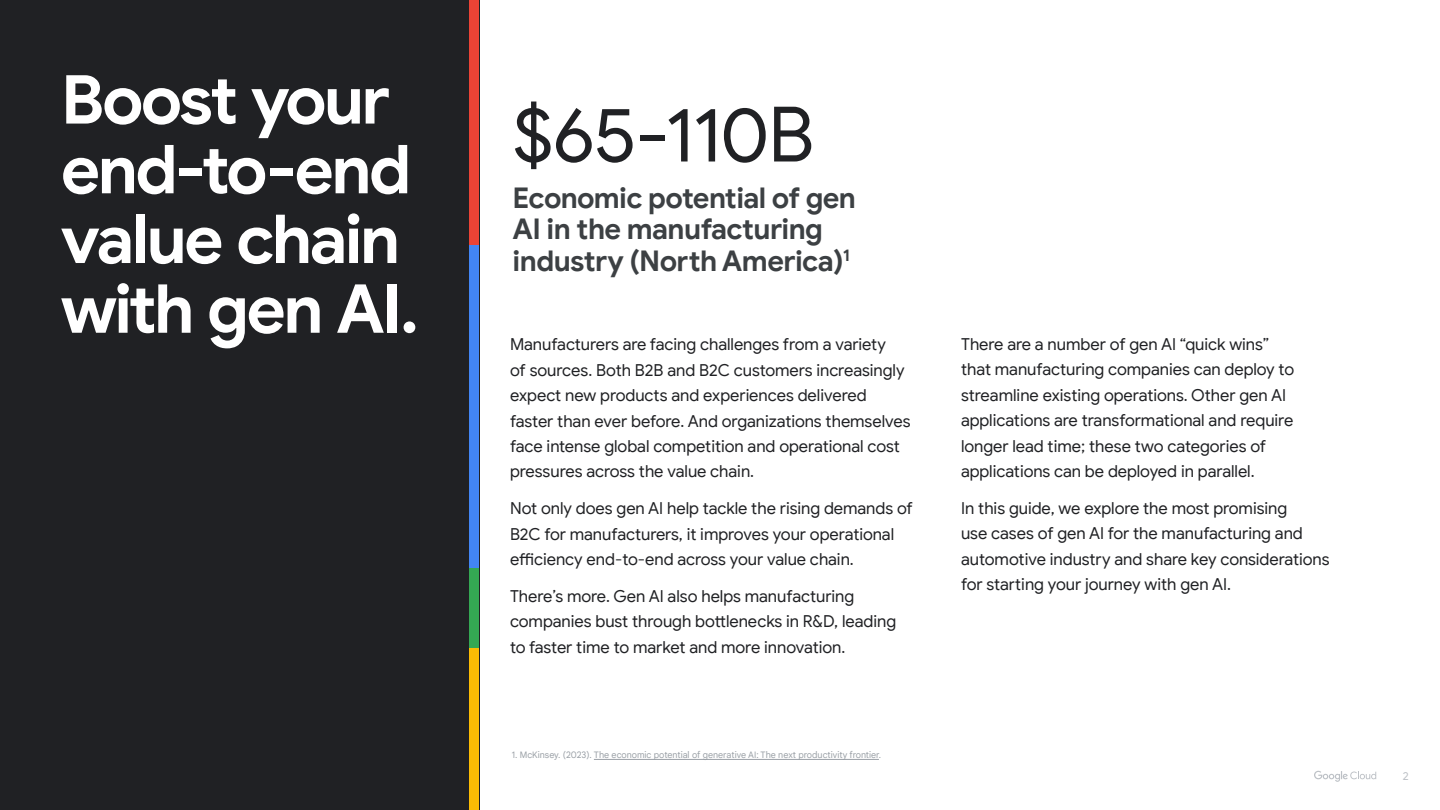
<style>
.page{position:relative;width:1440px;height:810px;background:#fff}
.page>*{position:absolute;margin:0;border:0;box-sizing:border-box;transform-origin:0 0}
.t1{font:76.5px "Google Sans";letter-spacing:-.02em;color:#202124}
.t2{font:700 67.5px/69.8px "Google Sans";letter-spacing:-.04em;color:#fff}
.t3{font:700 28.5px/31.5px "Google Sans";letter-spacing:-.02em;color:#3c4043}
.t4{font:16.5px/25.5px "Google Sans";color:#202124}
.t5{font:11.25px "Google Sans";color:#bdc1c6}
.t6{font:9px "Google Sans Text";color:#9aa0a6}
</style>
<div class="page">
<div style="left:0;top:0;width:479px;height:810px;background:#202124"></div>
<hr style="left:594px;top:759px;width:285px;height:1px;background:#9aa0a6">
<div style="left:470px;top:0;width:9px;height:245px;background:#ea4335"></div>
<div style="left:470px;top:245px;width:9px;height:323px;background:#4285f4"></div>
<div style="left:470px;top:568px;width:9px;height:81px;background:#34a853"></div>
<div style="left:470px;top:649px;width:9px;height:161px;background:#fbbc04"></div>
<svg style="left:1314px;top:771px;width:62px;height:11px"></svg>
<h2 class="t2" style="left:61px;top:66px;width:360px">Boost your end-to-end value chain with gen AI.</h2>
<h1 class="t1" style="left:513px;top:88px;width:303px">$65-110B</h1>
<h3 class="t3" style="left:513px;top:183px;width:345px">Economic potential of gen<br>AI in the manufacturing industry (North America)<sup>1</sup></h3>
<p class="t4" style="left:510px;top:331px;width:402px">Manufacturers are facing challenges from a variety<br>of sources. Both B2B and B2C customers increasingly expect new products and experiences delivered faster than ever before. And organizations themselves face intense global competition and operational cost pressures across the value chain.</p>
<p class="t4" style="left:510px;top:496px;width:404px">Not only does gen AI help tackle the rising demands of<br>B2C for manufacturers, it improves your operational efficiency end-to-end across your value chain.</p>
<p class="t4" style="left:510px;top:583px;width:388px">There’s more. Gen AI also helps manufacturing companies bust through bottlenecks in R&amp;D, leading to faster time to market and more innovation.</p>
<p class="t6" style="left:512px;top:748px;width:371px">1. McKinsey. (2023). The economic potential of generative AI: The next productivity frontier.</p>
<p class="t4" style="left:961px;top:331px;width:335px">There are a number of gen AI “quick wins” that manufacturing companies can deploy to streamline existing operations. Other gen AI applications are transformational and require longer lead time; these two categories of applications can be deployed in parallel.</p>
<p class="t4" style="left:961px;top:495px;width:370px">In this guide, we explore the most promising<br>use cases of gen AI for the manufacturing and automotive industry and share key considerations for starting your journey with gen AI.</p>
<p class="t5" style="left:1403px;top:769px;width:7px">2</p>
</div>
